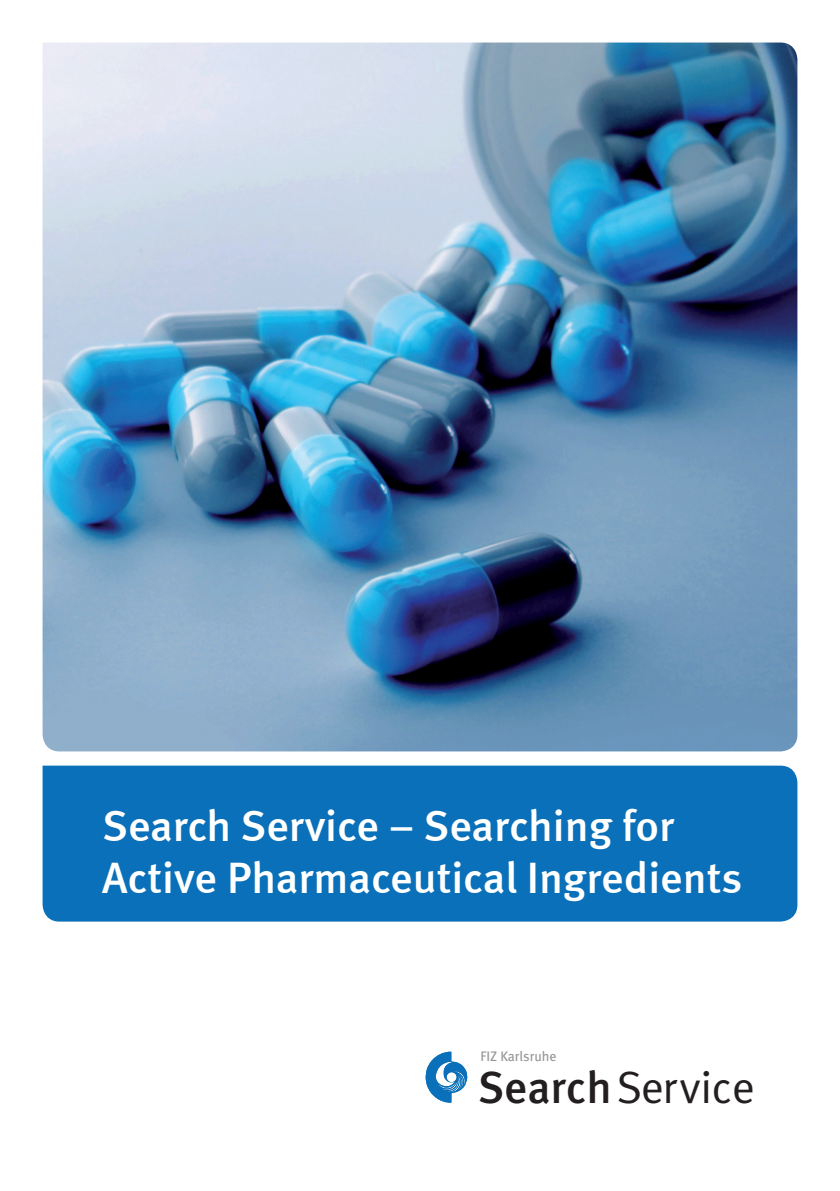
<style>
.page{position:relative;width:840px;height:1191px;background:#fff}
.page>*{position:absolute;margin:0;border:0;box-sizing:border-box;transform-origin:0 0}
.t1{font:45px "Meta Normal";letter-spacing:-.01em;color:#231f20}
.HEADLINE_24pt_Schwar{font:500 44px/52px "Meta";color:#fff}
.t2{font:13.8px "Meta";color:#939598}
.s1{font-family:"Meta";font-weight:500}
</style>
<div class="page">
<div style="left:43px;top:765px;width:754px;height:156px;background:#0970b9"></div>
<svg style="left:425px;top:1051px;width:42px;height:52px"></svg>
<img style="left:43px;top:43px;width:754px;height:708px">
<p class="HEADLINE_24pt_Schwar" style="left:102px;top:799px;width:641px">Search Service – Searching for<br>Active Pharmaceutical Ingredients</p>
<p class="t2" style="left:480px;top:1047px;width:77px">FIZ Karlsruhe</p>
<p class="t1" style="left:477px;top:1061px;width:278px"><span class="s1">Search</span>Service</p>
</div>
